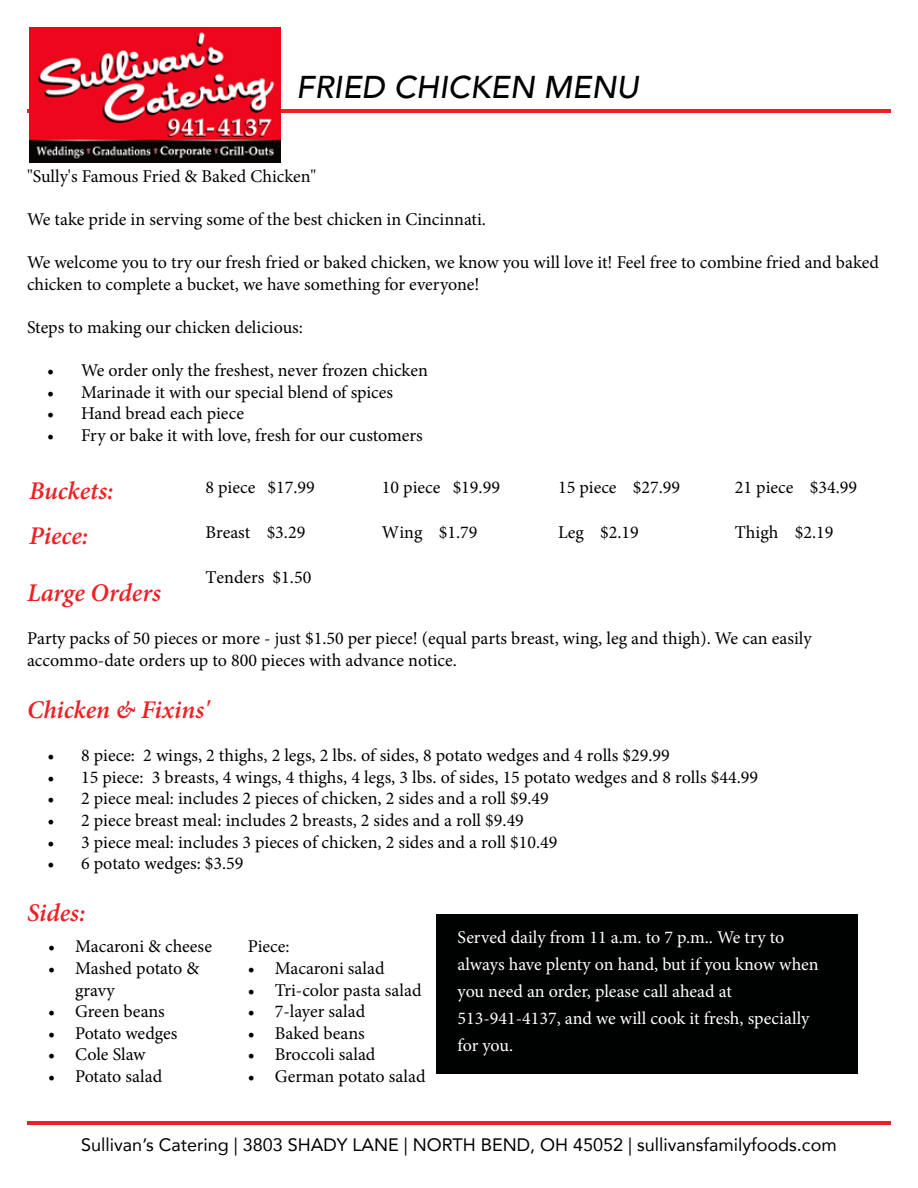
<style>
.page{position:relative;width:918px;height:1188px;background:#fff}
.page>*{position:absolute;margin:0;border:0;box-sizing:border-box;transform-origin:0 0}
.t1{font:italic 500 31.5px "Avenir";color:#000}
.t2{font:italic 600 25.5px/45.2px "Minion Pro";color:#ed2124}
.t3{font:18px/21.6px "Minion Pro";color:#000}
.t4{font:18px/27px "Minion Pro";color:#fff}
.t5{font:18px "Avenir";color:#000}
</style>
<div class="page">
<hr style="left:27px;top:110px;width:864px;height:3px;background:#ed2124">
<hr style="left:27px;top:1121px;width:864px;height:3px;background:#ed2124">
<img style="left:29px;top:27px;width:251px;height:135px">
<div style="left:436px;top:914px;width:422px;height:159px;background:#000101"></div>
<h1 class="t1" style="left:296px;top:68px;width:344px">FRIED CHICKEN MENU</h1>
<p class="t3" style="left:27px;top:165px;width:291px">"Sully's Famous Fried &amp; Baked Chicken"</p>
<p class="t3" style="left:27px;top:208px;width:460px">We take pride in serving some of the best chicken in Cincinnati.</p>
<p class="t3" style="left:27px;top:252px;width:854px">We welcome you to try our fresh fried or baked chicken, we know you will love it! Feel free to combine fried and baked chicken to complete a bucket, we have something for everyone!</p>
<p class="t3" style="left:27px;top:316px;width:277px">Steps to making our chicken delicious:</p>
<p class="t3" style="left:47px;top:360px;width:382px">• We order only the freshest, never frozen chicken</p>
<p class="t3" style="left:47px;top:381px;width:347px">• Marinade it with our special blend of spices</p>
<p class="t3" style="left:47px;top:403px;width:198px">• Hand bread each piece</p>
<p class="t3" style="left:47px;top:424px;width:377px">• Fry or bake it with love, fresh for our customers</p>
<h2 class="t2" style="left:29px;top:468px;width:86px">Buckets:<br>Piece:</h2>
<p class="t3" style="left:205px;top:476px;width:111px">8 piece $17.99</p>
<p class="t3" style="left:382px;top:476px;width:120px">10 piece $19.99</p>
<p class="t3" style="left:382px;top:521px;width:97px">Wing $1.79</p>
<p class="t3" style="left:558px;top:476px;width:124px">15 piece $27.99</p>
<p class="t3" style="left:558px;top:521px;width:82px">Leg $2.19</p>
<p class="t3" style="left:735px;top:476px;width:124px">21 piece $34.99</p>
<p class="t3" style="left:735px;top:521px;width:100px">Thigh $2.19</p>
<p class="t3" style="left:205px;top:521px;width:101px">Breast $3.29</p>
<p class="t3" style="left:205px;top:566px;width:107px">Tenders $1.50</p>
<h2 class="t2" style="left:27px;top:570px;width:136px">Large Orders</h2>
<p class="t3" style="left:27px;top:628px;width:786px">Party packs of 50 pieces or more - just $1.50 per piece! (equal parts breast, wing, leg and thigh). We can easily accommo-date orders up to 800 pieces with advance notice.</p>
<h2 class="t2" style="left:27px;top:687px;width:184px">Chicken &amp; Fixins'</h2>
<p class="t3" style="left:47px;top:745px;width:624px">• 8 piece: 2 wings, 2 thighs, 2 legs, 2 lbs. of sides, 8 potato wedges and 4 rolls $29.99</p>
<p class="t3" style="left:47px;top:766px;width:712px">• 15 piece: 3 breasts, 4 wings, 4 thighs, 4 legs, 3 lbs. of sides, 15 potato wedges and 8 rolls $44.99</p>
<p class="t3" style="left:47px;top:788px;width:503px">• 2 piece meal: includes 2 pieces of chicken, 2 sides and a roll $9.49</p>
<p class="t3" style="left:47px;top:810px;width:478px">• 2 piece breast meal: includes 2 breasts, 2 sides and a roll $9.49</p>
<p class="t3" style="left:47px;top:831px;width:512px">• 3 piece meal: includes 3 pieces of chicken, 2 sides and a roll $10.49</p>
<p class="t3" style="left:47px;top:853px;width:198px">• 6 potato wedges: $3.59</p>
<h2 class="t2" style="left:27px;top:890px;width:60px">Sides:</h2>
<p class="t3" style="left:48px;top:936px;width:165px">• Macaroni &amp; cheese</p>
<p class="t3" style="left:75px;top:957px;width:126px;text-indent:-27px">• Mashed potato &amp; gravy</p>
<p class="t3" style="left:48px;top:1001px;width:118px">• Green beans</p>
<p class="t3" style="left:48px;top:1022px;width:131px">• Potato wedges</p>
<p class="t3" style="left:48px;top:1044px;width:99px">• Cole Slaw</p>
<p class="t3" style="left:48px;top:1065px;width:116px">• Potato salad</p>
<p class="t4" style="left:458px;top:924px;width:363px">Served daily from 11 a.m. to 7 p.m.. We try to always have plenty on hand, but if you know when you need an order, please call ahead at 513-941-4137, and we will cook it fresh, specially for you.</p>
<p class="t3" style="left:248px;top:936px;width:43px">Piece:</p>
<p class="t3" style="left:248px;top:957px;width:138px">• Macaroni salad</p>
<p class="t3" style="left:248px;top:979px;width:175px">• Tri-color pasta salad</p>
<p class="t3" style="left:248px;top:1001px;width:119px">• 7-layer salad</p>
<p class="t3" style="left:248px;top:1022px;width:118px">• Baked beans</p>
<p class="t3" style="left:248px;top:1044px;width:129px">• Broccoli salad</p>
<p class="t3" style="left:248px;top:1065px;width:179px">• German potato salad</p>
<p class="t5" style="left:81px;top:1130px;width:757px">Sullivan’s Catering | 3803 SHADY LANE | NORTH BEND, OH 45052 | sullivansfamilyfoods.com</p>
</div>
